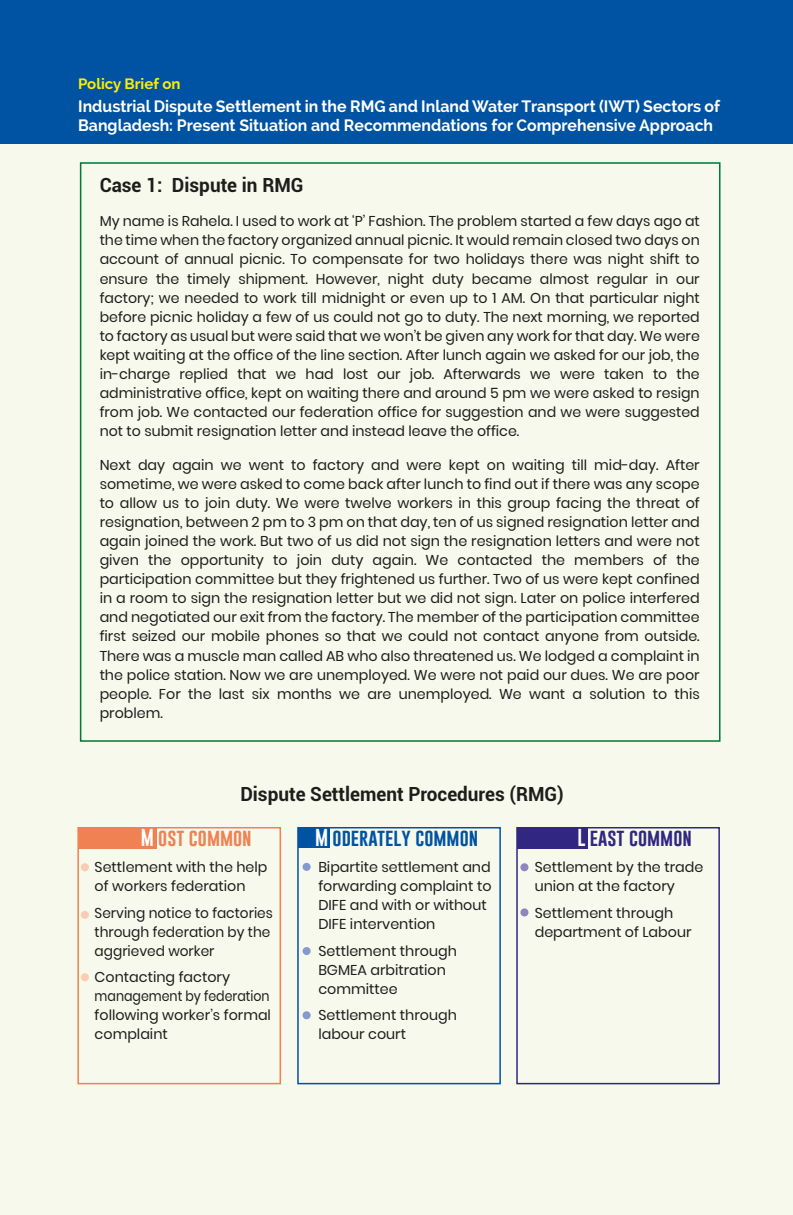
<style>
.page{position:relative;width:793px;height:1215px;background:#fff}
.page>*{position:absolute;margin:0;border:0;box-sizing:border-box;transform-origin:0 0}
.t1{font:700 19.5px "Roboto";color:#1d1d1b}
.t2{font:18px "Gobold";color:#0053a2}
.t3{font:18px "Gobold";color:#312783}
.t4{font:18px "Gobold";color:#f08152}
.t5{font:700 16.5px/18.6px "Raleway";color:#fff;scale:.96 1}
.t6{font:700 15px "Raleway";color:#ffed00}
.t7{font:14.25px/19px "Poppins";color:#1d1d1b}
.t8{font:14.25px/19px "Poppins";color:#1d1d1b;scale:.96 1}
.s1{color:#fff}
</style>
<div class="page">
<div style="left:0;top:1px;width:792px;height:1214px;background:#f6f9eb"></div>
<div style="left:0;top:0;width:792px;height:143px;background:#0053a2"></div>
<div style="left:516px;top:828px;width:70px;height:21px;background:#312783"></div>
<div style="left:520px;top:863px;width:8px;height:8px;background:#9185be;border-radius:4px"></div>
<div style="left:520px;top:908px;width:8px;height:8px;background:#9185be;border-radius:50%"></div>
<div style="left:516px;top:827px;width:203px;height:257px;border:2px solid #312783"></div>
<div style="left:78px;top:828px;width:79px;height:21px;background:#f08152"></div>
<div style="left:81px;top:863px;width:8px;height:8px;background:#faccb3;border-radius:4px"></div>
<div style="left:81px;top:911px;width:8px;height:8px;background:#faccb3;border-radius:50%"></div>
<div style="left:81px;top:973px;width:8px;height:8px;background:#faccb3;border-radius:50%"></div>
<div style="left:77px;top:827px;width:204px;height:257px;border:2px solid #f08152"></div>
<div style="left:298px;top:828px;width:32px;height:20px;background:#0053a2"></div>
<div style="left:302px;top:863px;width:8px;height:8px;background:#849acf;border-radius:50%"></div>
<div style="left:302px;top:947px;width:8px;height:8px;background:#849acf;border-radius:50%"></div>
<div style="left:302px;top:1011px;width:8px;height:8px;background:#849acf;border-radius:50%"></div>
<div style="left:297px;top:827px;width:203px;height:257px;border:2px solid #0053a2"></div>
<p class="t6" style="left:78px;top:75px;width:104px">Policy Brief on</p>
<p class="t5" style="left:78px;top:97px;width:669px">Industrial Dispute Settlement in the RMG and Inland Water Transport (IWT) Sectors of<br>Bangladesh: Present Situation and Recommendations for Comprehensive Approach</p>
<h1 class="t1" style="left:100px;top:172px;width:205px">Case 1: Dispute in RMG</h1>
<p class="t7" style="left:100px;top:212px;width:601px;text-align:justify">My name is Rahela. I used to work at ‘P’ Fashion. The problem started a few days ago at the time when the factory organized annual picnic. It would remain closed two days on account of annual picnic. To compensate for two holidays there was night shift to ensure the timely shipment. However, night duty became almost regular in our factory; we needed to work till midnight or even up to 1 AM. On that particular night before picnic holiday a few of us could not go to duty. The next morning, we reported to factory as usual but were said that we won’t be given any work for that day. We were kept waiting at the office of the line section. After lunch again we asked for our job, the in-charge replied that we had lost our job. Afterwards we were taken to the administrative office, kept on waiting there and around 5 pm we were asked to resign from job. We contacted our federation office for suggestion and we were suggested not to submit resignation letter and instead leave the office.</p>
<p class="t7" style="left:100px;top:456px;width:601px;text-align:justify">Next day again we went to factory and were kept on waiting till mid-day. After sometime, we were asked to come back after lunch to find out if there was any scope to allow us to join duty. We were twelve workers in this group facing the threat of resignation, between 2 pm to 3 pm on that day, ten of us signed resignation letter and again joined the work. But two of us did not sign the resignation letters and were not given the opportunity to join duty again. We contacted the members of the participation committee but they frightened us further. Two of us were kept confined in a room to sign the resignation letter but we did not sign. Later on police interfered and negotiated our exit from the factory. The member of the participation committee first seized our mobile phones so that we could not contact anyone from outside.<br>There was a muscle man called AB who also threatened us. We lodged a complaint in the police station. Now we are unemployed. We were not paid our dues. We are poor people. For the last six months we are unemployed. We want a solution to this problem.</p>
<h1 class="t1" style="left:240px;top:780px;width:325px">Dispute Settlement Procedures (RMG)</h1>
<p class="t4" style="left:141px;top:826px;width:112px"><span class="s1">M</span> ost common</p>
<p class="t2" style="left:315px;top:826px;width:165px"><span class="s1">M</span> oderately common</p>
<p class="t3" style="left:577px;top:826px;width:116px"><span class="s1">L</span> east common</p>
<p class="t7" style="left:95px;top:858px;width:174px">Settlement with the help of workers federation</p>
<p class="t8" style="left:95px;top:903px;width:187px">Serving notice to factories through federation by the aggrieved worker</p>
<p class="t7" style="left:95px;top:968px;width:178px">Contacting factory management by federation following worker’s formal complaint</p>
<p class="t7" style="left:318px;top:858px;width:174px">Bipartite settlement and forwarding complaint to<br>DIFE and with or without<br>DIFE intervention</p>
<p class="t7" style="left:318px;top:941px;width:140px">Settlement through<br>BGMEA arbitration committee</p>
<p class="t7" style="left:318px;top:1006px;width:140px">Settlement through labour court</p>
<p class="t7" style="left:534px;top:858px;width:170px">Settlement by the trade union at the factory</p>
<p class="t7" style="left:534px;top:903px;width:158px">Settlement through department of Labour</p>
</div>
